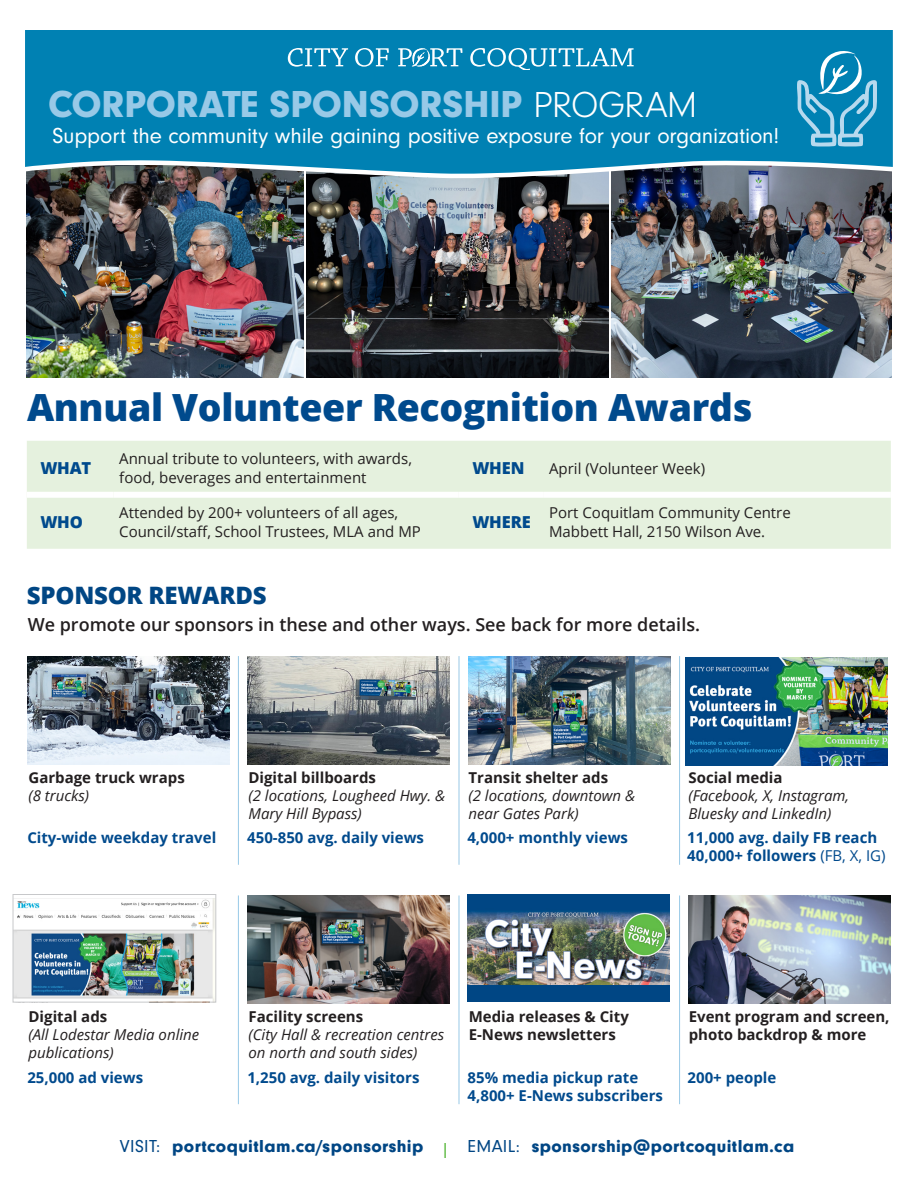
<style>
.page{position:relative;width:918px;height:1188px;background:#fff}
.page>*{position:absolute;margin:0;border:0;box-sizing:border-box;transform-origin:0 0}
.Sub_Section_Header{font:900 39px "Neuzeit Gro";letter-spacing:-.005em;color:#98c9e7}
.Text{font:800 37.5px "Open Sans";letter-spacing:-.01em;color:#004a8d}
.Text-2{font:800 24px "Open Sans";letter-spacing:-.01em;color:#004684}
.t1{font:22.5px "Neuzeit Gro";letter-spacing:-.005em;color:#fff}
.t2{font:900 18px "Neuzeit Gro";letter-spacing:.02em;color:#004684}
.t3{font:600 18px "Open Sans";color:#231f20}
.Text-3{font:800 16.5px "Open Sans";letter-spacing:-.01em;color:#004a8d}
.t4{font:italic 15px/18px "Open Sans";color:#231f20}
.t5{font:15px/19.5px "Open Sans";color:#231f20}
.t6{font:700 15px "Open Sans";color:#004a8d}
.t7{font:700 15px/18px "Open Sans";color:#231f20}
.s1{font-weight:300;font-size:37.5px;color:#fff}
.s2{font-weight:400;font-style:italic}
.s3{font-weight:700;font-style:normal}
.s4{font-weight:400}
.s5{font-weight:400;color:#60bb46}
</style>
<div class="page">
<img style="left:306px;top:182px;width:303px;height:195px">
<img style="left:612px;top:182px;width:279px;height:195px">
<img style="left:27px;top:182px;width:276px;height:195px">
<svg style="left:25px;top:30px;width:868px;height:152px;background:#1081ae"></svg>
<div style="left:27px;top:441px;width:864px;height:108px;background:#e5f1de"></div>
<div style="left:27px;top:492px;width:86px;height:6px;background:#fff"></div>
<div style="left:113px;top:492px;width:346px;height:6px;background:#fff"></div>
<div style="left:459px;top:492px;width:84px;height:6px;background:#fff"></div>
<div style="left:543px;top:492px;width:348px;height:6px;background:#fff"></div>
<img style="left:248px;top:895px;width:202px;height:108px">
<img style="left:689px;top:895px;width:202px;height:108px">
<img style="left:27px;top:656px;width:202px;height:108px">
<img style="left:248px;top:656px;width:202px;height:108px">
<img style="left:468px;top:656px;width:202px;height:108px">
<img style="left:685px;top:658px;width:203px;height:108px">
<hr style="left:238px;top:656px;width:1px;height:209px;background:#98c9e7">
<hr style="left:459px;top:656px;width:1px;height:209px;background:#98c9e7">
<hr style="left:679px;top:656px;width:1px;height:209px;background:#98c9e7">
<hr style="left:238px;top:895px;width:1px;height:209px;background:#98c9e7">
<hr style="left:459px;top:895px;width:1px;height:209px;background:#98c9e7">
<hr style="left:679px;top:895px;width:1px;height:209px;background:#98c9e7">
<img style="left:15px;top:899px;width:199px;height:101px">
<div style="left:13px;top:894px;width:203px;height:108px;border:1px solid #c7c8ca"></div>
<div style="left:468px;top:894px;width:202px;height:108px;background:#004684"></div>
<img style="left:468px;top:911px;width:202px;height:74px">
<svg style="left:470px;top:48px;width:164px;height:21px;background:#3e9fc5"></svg>
<svg style="left:288px;top:48px;width:60px;height:19px"></svg>
<svg style="left:355px;top:48px;width:34px;height:19px"></svg>
<svg style="left:398px;top:47px;width:64px;height:22px"></svg>
<svg style="left:797px;top:47px;width:80px;height:100px;background:#349ac3"></svg>
<p class="Sub_Section_Header" style="left:48px;top:82px;width:651px">CORPORATE SPONSORSHIP <span class="s1">PROGRAM</span></p>
<p class="t1" style="left:53px;top:124px;width:728px">Support the community while gaining positive exposure for your organization!</p>
<p class="Text" style="left:27px;top:379px;width:727px">Annual Volunteer Recognition Awards</p>
<p class="Text-3" style="left:40px;top:456px;width:53px">WHAT</p>
<p class="t5" style="left:119px;top:448px;width:294px">Annual tribute to volunteers, with awards, food, beverages and entertainment</p>
<p class="Text-3" style="left:472px;top:456px;width:54px">WHEN</p>
<p class="t5" style="left:549px;top:458px;width:158px">April (Volunteer Week)</p>
<p class="Text-3" style="left:40px;top:510px;width:44px">WHO</p>
<p class="t5" style="left:119px;top:502px;width:303px">Attended by 200+ volunteers of all ages,<br>Council/staff, School Trustees, MLA and MP</p>
<p class="Text-3" style="left:472px;top:510px;width:60px">WHERE</p>
<p class="t5" style="left:549px;top:502px;width:243px">Port Coquitlam Community Centre</p>
<p class="t5" style="left:549px;top:522px;width:218px">Mabbett Hall, 2150 Wilson Ave.</p>
<p class="Text-2" style="left:27px;top:577px;width:241px">SPONSOR REWARDS</p>
<p class="t3" style="left:28px;top:612px;width:674px">We promote our sponsors in these and other ways. See back for more details.</p>
<p class="t7" style="left:29px;top:768px;width:158px">Garbage truck wraps <span class="s2">(8 trucks)</span></p>
<p class="t6" style="left:27px;top:827px;width:190px">City-wide weekday travel</p>
<p class="t4" style="left:248px;top:768px;width:198px"><span class="s3">Digital billboards<br></span>(2 locations, Lougheed Hwy. &amp;<br>Mary Hill Bypass)</p>
<p class="t6" style="left:247px;top:827px;width:178px">450-850 avg. daily views</p>
<p class="t4" style="left:469px;top:768px;width:168px"><span class="s3">Transit shelter ads<br></span>(2 locations, downtown &amp; near Gates Park)</p>
<p class="t6" style="left:467px;top:827px;width:162px">4,000+ monthly views</p>
<p class="t4" style="left:688px;top:768px;width:162px"><span class="s3">Social media </span>(Facebook, X, Instagram,<br>Bluesky and LinkedIn)</p>
<p class="t6" style="left:687px;top:827px;width:191px">11,000 avg. daily FB reach</p>
<p class="t6" style="left:687px;top:845px;width:200px">40,000+ followers <span class="s4">(FB, X, IG)</span></p>
<p class="t4" style="left:29px;top:1008px;width:172px"><span class="s3">Digital ads<br></span>(All Lodestar Media online publications)</p>
<p class="t6" style="left:27px;top:1067px;width:117px">25,000 ad views</p>
<p class="t4" style="left:249px;top:1008px;width:197px"><span class="s3">Facility screens<br></span>(City Hall &amp; recreation centres on north and south sides)</p>
<p class="t6" style="left:247px;top:1067px;width:174px">1,250 avg. daily visitors</p>
<p class="t7" style="left:469px;top:1008px;width:162px">Media releases &amp; City<br>E-News newsletters</p>
<p class="t6" style="left:468px;top:1067px;width:172px">85% media pickup rate</p>
<p class="t6" style="left:468px;top:1085px;width:197px">4,800+ E-News subscribers</p>
<p class="t7" style="left:689px;top:1008px;width:202px">Event program and screen, photo backdrop &amp; more</p>
<p class="t6" style="left:688px;top:1067px;width:90px">200+ people</p>
<p class="t2" style="left:120px;top:1136px;width:676px"><span class="s4">VISIT:</span> portcoquitlam.ca/sponsorship <span class="s5">|</span> <span class="s4">EMAIL:</span> sponsorship@portcoquitlam.ca</p>
</div>
